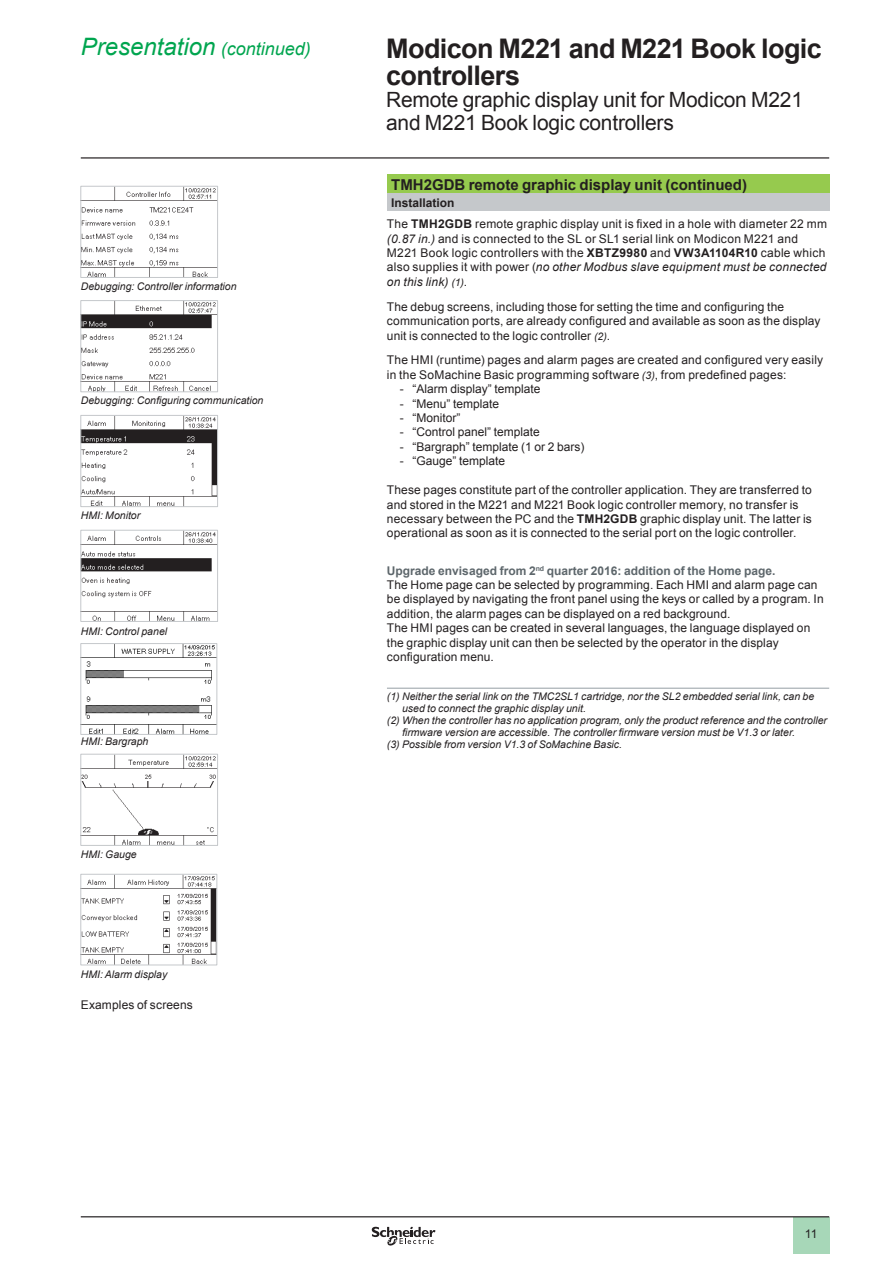
<style>
.page{position:relative;width:893px;height:1263px;background:#fff}
.page>*{position:absolute;margin:0;border:0;box-sizing:border-box;transform-origin:0 0}
.t1{font:700 27px/27px "Arial";letter-spacing:-.02em;color:#231f20}
.t2{font:italic 24px "Arial";color:#00a54f}
.t3{font:21px/22.5px "Arial";letter-spacing:-.01em;color:#231f20}
.t4{font:700 15px "Arial";color:#231f20}
.t5{font:12px/14.4px "Arial";letter-spacing:.01em;color:#231f20}
.t6{font:italic 10.5px "Arial";color:#231f20}
.s1{font-size:18px}
.s2{font-weight:700}
.s3{font-style:italic}
.s4{font-style:italic;font-size:10.5px}
.s5{font-weight:700;color:#5d666b}
</style>
<div class="page">
<hr style="left:81px;top:157px;width:748px;height:2px;background:#231f20">
<div style="left:793px;top:1217px;width:36px;height:37px;background:#a7d7b8"></div>
<hr style="left:81px;top:1216px;width:748px;height:1px;background:#231f20">
<svg style="left:372px;top:1226px;width:63px;height:20px"></svg>
<div style="left:387px;top:174px;width:442px;height:20px;background:#96ca4e"></div>
<div style="left:387px;top:194px;width:442px;height:17px;background:#c5c8cb"></div>
<hr style="left:387px;top:688px;width:442px;height:1px;background:#959ea4">
<img style="left:82px;top:188px;width:134px;height:88px">
<div style="left:80px;top:186px;width:138px;height:92px;border:1px solid #c5c8cb"></div>
<img style="left:82px;top:302px;width:134px;height:88px">
<div style="left:80px;top:300px;width:138px;height:92px;border:1px solid #c5c8cb"></div>
<img style="left:82px;top:417px;width:134px;height:88px">
<div style="left:80px;top:415px;width:138px;height:92px;border:1px solid #c5c8cb"></div>
<img style="left:82px;top:532px;width:134px;height:88px">
<div style="left:80px;top:530px;width:138px;height:92px;border:1px solid #c5c8cb"></div>
<img style="left:82px;top:756px;width:134px;height:88px">
<div style="left:80px;top:754px;width:138px;height:92px;border:1px solid #c5c8cb"></div>
<img style="left:82px;top:645px;width:133px;height:88px">
<div style="left:80px;top:643px;width:137px;height:92px;border:1px solid #c5c8cb"></div>
<img style="left:82px;top:876px;width:133px;height:87px">
<div style="left:80px;top:874px;width:137px;height:91px;border:1px solid #c5c8cb"></div>
<h2 class="t2" style="left:81px;top:31px;width:232px">Presentation <span class="s1">(continued)</span></h2>
<h1 class="t1" style="left:386px;top:36px;width:437px">Modicon M221 and M221 Book logic controllers</h1>
<h3 class="t3" style="left:386px;top:89px;width:418px">Remote graphic display unit for Modicon M221 and M221 Book logic controllers</h3>
<p class="t6" style="left:81px;top:280px;width:157px">Debugging: Controller information</p>
<p class="t6" style="left:81px;top:394px;width:184px">Debugging: Configuring communication</p>
<p class="t6" style="left:81px;top:509px;width:61px">HMI: Monitor</p>
<p class="t6" style="left:81px;top:625px;width:88px">HMI: Control panel</p>
<p class="t6" style="left:81px;top:735px;width:69px">HMI: Bargraph</p>
<p class="t6" style="left:81px;top:847px;width:58px">HMI: Gauge</p>
<p class="t6" style="left:81px;top:967px;width:88px">HMI: Alarm display</p>
<p class="t5" style="left:81px;top:998px;width:114px">Examples of screens</p>
<p class="t4" style="left:391px;top:174px;width:357px">TMH2GDB remote graphic display unit (continued)</p>
<p class="t5" style="left:387px;top:192px;width:442px;line-height:21.5px;text-indent:4px"><span class="s2">Installation<br></span>The <span class="s2">TMH2GDB</span> remote graphic display unit is fixed in a hole with diameter 22 mm</p>
<p class="t5" style="left:387px;top:231px;width:441px"><span class="s3">(0.87 in.)</span> and is connected to the SL or SL1 serial link on Modicon M221 and M221 Book logic controllers with the <span class="s2">XBTZ9980</span> and <span class="s2">VW3A1104R10</span> cable which also supplies it with power (<span class="s3">no other Modbus slave equipment must be connected on this link)</span> <span class="s4">(1)</span>.</p>
<p class="t5" style="left:387px;top:299px;width:435px">The debug screens, including those for setting the time and configuring the communication ports, are already configured and available as soon as the display unit is connected to the logic controller <span class="s4">(2)</span>.</p>
<p class="t5" style="left:387px;top:353px;width:438px">The HMI (runtime) pages and alarm pages are created and configured very easily in the SoMachine Basic programming software <span class="s4">(3)</span>, from predefined pages:</p>
<p class="t5" style="left:400px;top:382px;width:142px">- “Alarm displayˮ template</p>
<p class="t5" style="left:400px;top:396px;width:101px">- “Menuˮ template</p>
<p class="t5" style="left:400px;top:411px;width:62px">- “Monitorˮ</p>
<p class="t5" style="left:400px;top:425px;width:142px">- “Control panelˮ template</p>
<p class="t5" style="left:400px;top:440px;width:186px">- “Bargraph” template (1 or 2 bars)</p>
<p class="t5" style="left:400px;top:454px;width:107px">- “Gaugeˮ template</p>
<p class="t5" style="left:387px;top:483px;width:426px">These pages constitute part of the controller application. They are transferred to and stored in the M221 and M221 Book logic controller memory, no transfer is necessary between the PC and the <span class="s2">TMH2GDB</span> graphic display unit. The latter is operational as soon as it is connected to the serial port on the logic controller.</p>
<p class="t5" style="left:387px;top:563px;width:438px"><span class="s5">Upgrade envisaged from 2</span><sup>nd</sup> <span class="s5">quarter 2016: addition of the Home page.<br></span>The Home page can be selected by programming. Each HMI and alarm page can be displayed by navigating the front panel using the keys or called by a program. In addition, the alarm pages can be displayed on a red background.<br>The HMI pages can be created in several languages, the language displayed on the graphic display unit can then be selected by the operator in the display configuration menu.</p>
<p class="t6" style="left:387px;top:690px;width:429px">(1) Neither the serial link on the TMC2SL1 cartridge, nor the SL2 embedded serial link, can be</p>
<p class="t6" style="left:402px;top:702px;width:185px">used to connect the graphic display unit.</p>
<p class="t6" style="left:387px;top:714px;width:442px">(2) When the controller has no application program, only the product reference and the controller</p>
<p class="t6" style="left:402px;top:726px;width:394px">firmware version are accessible. The controller firmware version must be V1.3 or later.</p>
<p class="t6" style="left:387px;top:738px;width:237px">(3) Possible from version V1.3 of SoMachine Basic.</p>
<p class="t5" style="left:805px;top:1227px;width:14px">11</p>
</div>
